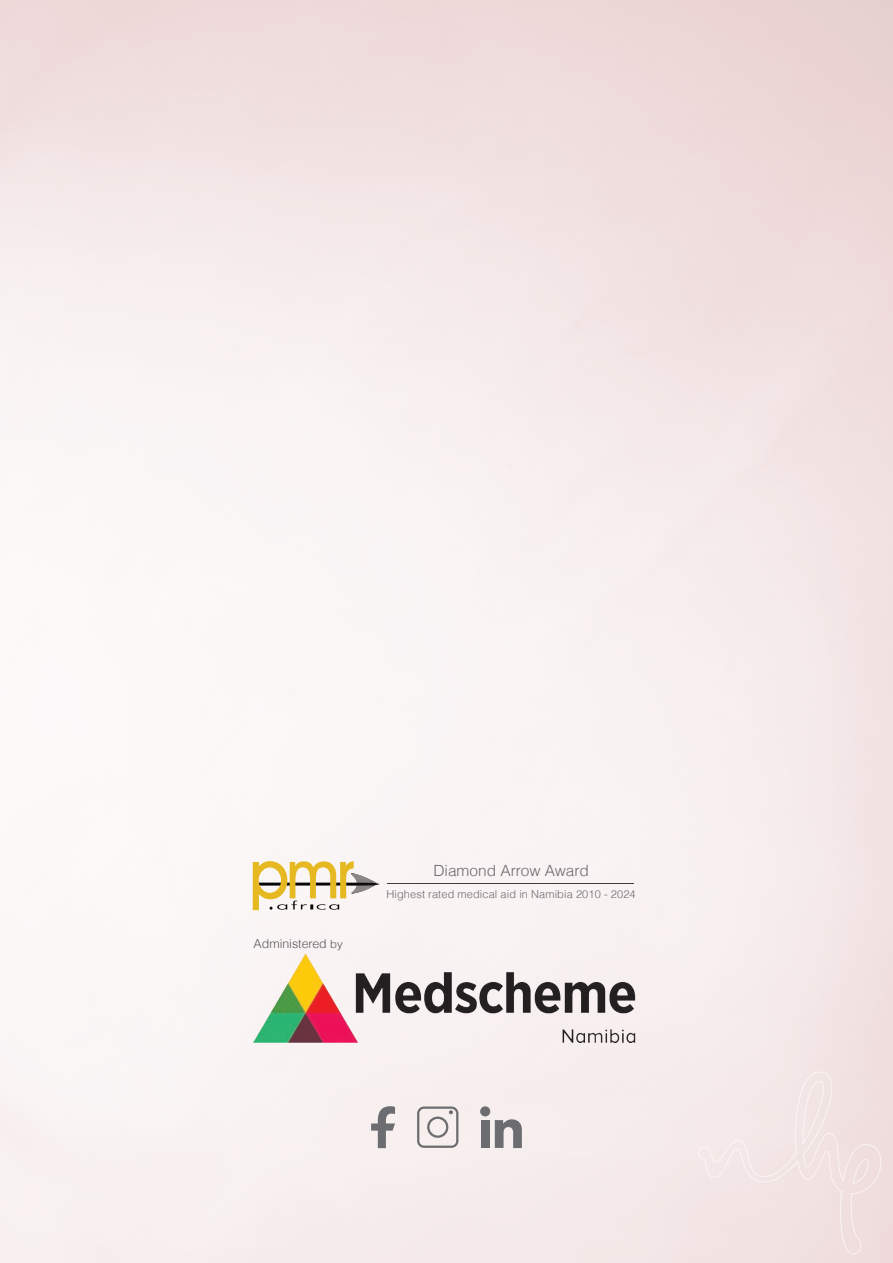
<style>
.page{position:relative;width:893px;height:1263px;background:#fff}
.page>*{position:absolute;margin:0;border:0;box-sizing:border-box;transform-origin:0 0}
.t1{font:300 15.45px "Helvetica";color:#69696c}
.t2{font:300 12.3px "Helvetica";color:#57585a}
.t3{font:300 10.95px "Helvetica";letter-spacing:.01em;color:#69696c}
.s1{font-size:11.25px}
</style>
<div class="page">
<img style="left:0;top:0;width:893px;height:1263px">
<div style="left:698px;top:1071px;width:184px;height:184px;background:#f3e4e4"></div>
<img style="left:253px;top:953px;width:387px;height:89px">
<svg style="left:417px;top:1106px;width:41px;height:42px"></svg>
<svg style="left:371px;top:1106px;width:24px;height:42px"></svg>
<div style="left:481px;top:1120px;width:9px;height:28px;background:#6c6d70"></div>
<svg style="left:495px;top:1119px;width:27px;height:29px"></svg>
<div style="left:480px;top:1106px;width:10px;height:10px;background:#6c6d70;border-radius:50%"></div>
<svg style="left:253px;top:859px;width:126px;height:52px"></svg>
<hr style="left:387px;top:883px;width:247px;height:1px;background:#3e3e3f">
<p class="t2" style="left:254px;top:936px;width:91px">Administered <span class="s1">by</span></p>
<p class="t1" style="left:433px;top:861px;width:157px">Diamond Arrow Award</p>
<p class="t3" style="left:387px;top:887px;width:251px">Highest rated medical aid in Namibia 2010 - 2024</p>
</div>
